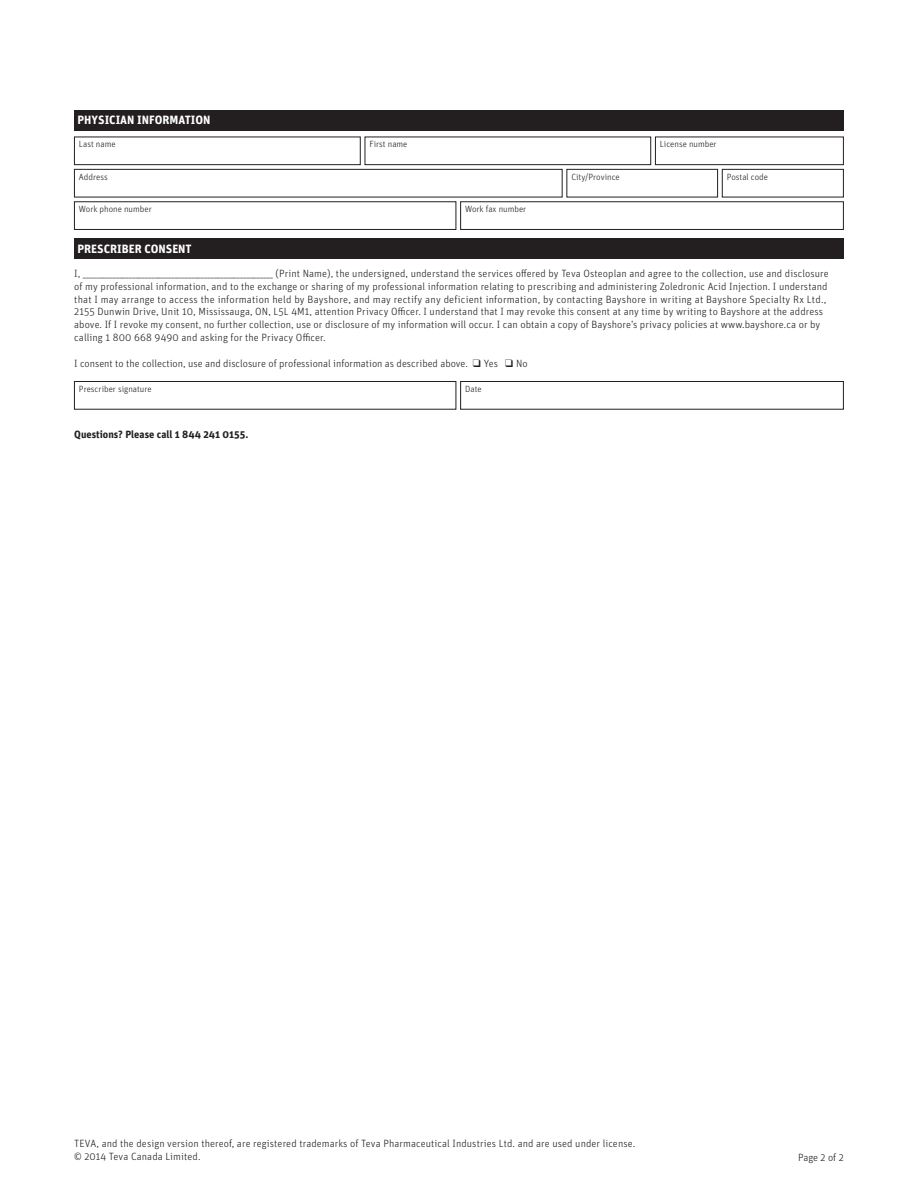
<style>
.page{position:relative;width:918px;height:1188px;background:#fff}
.page>*{position:absolute;margin:0;border:0;box-sizing:border-box;transform-origin:0 0}
.t1{font:700 12px "Unit OT";color:#fff}
.t2{font:300 10.5px/12.8px "Unit OT";letter-spacing:.01em;color:#231f20}
.t3{font:700 10.5px "Unit OT";color:#231f20}
.t4{font:300 9px "Unit OT";color:#231f20}
</style>
<div class="page">
<div style="left:74px;top:110px;width:770px;height:20px;background:#231f20"></div>
<div style="left:74px;top:137px;width:286px;height:28px;border:1px solid #231f20"></div>
<div style="left:74px;top:169px;width:488px;height:28px;border:1px solid #231f20"></div>
<div style="left:74px;top:202px;width:382px;height:28px;border:1px solid #231f20"></div>
<div style="left:460px;top:202px;width:384px;height:28px;border:1px solid #231f20"></div>
<div style="left:365px;top:137px;width:286px;height:28px;border:1px solid #231f20"></div>
<div style="left:655px;top:137px;width:189px;height:28px;border:1px solid #231f20"></div>
<div style="left:567px;top:169px;width:151px;height:28px;border:1px solid #231f20"></div>
<div style="left:722px;top:169px;width:122px;height:28px;border:1px solid #231f20"></div>
<div style="left:74px;top:238px;width:770px;height:20px;background:#231f20"></div>
<div style="left:74px;top:381px;width:382px;height:28px;border:1px solid #231f20"></div>
<div style="left:460px;top:381px;width:384px;height:28px;border:1px solid #231f20"></div>
<p class="t1" style="left:78px;top:113px;width:133px">PHYSICIAN INFORMATION</p>
<p class="t4" style="left:369px;top:139px;width:40px">First name</p>
<p class="t4" style="left:660px;top:139px;width:58px">License number</p>
<p class="t4" style="left:571px;top:171px;width:50px">City/Province</p>
<p class="t4" style="left:727px;top:171px;width:43px">Postal code</p>
<p class="t4" style="left:79px;top:139px;width:38px">Last name</p>
<p class="t4" style="left:79px;top:171px;width:30px">Address</p>
<p class="t4" style="left:79px;top:204px;width:74px">Work phone number</p>
<p class="t4" style="left:465px;top:204px;width:63px">Work fax number</p>
<p class="t1" style="left:78px;top:241px;width:89px">PRESCRIBER CONSEN</p>
<p class="t1" style="left:186px;top:241px;width:8px">T</p>
<p class="t2" style="left:74px;top:267px;width:756px">I, __________________________________________________________ (Print Name), the undersigned, understand the services offered by Teva Osteoplan and agree to the collection, use and disclosure of my professional information, and to the exchange or sharing of my professional information relating to prescribing and administering Zoledronic Acid Injection. I understand that I may arrange to access the information held by Bayshore, and may rectify any deficient information, by contacting Bayshore in writing at Bayshore Specialty Rx Ltd., 2155 Dunwin Drive, Unit 10, Mississauga, ON, L5L 4M1, attention Privacy Officer. I understand that I may revoke this consent at any time by writing to Bayshore at the address above. If I revoke my consent, no further collection, use or disclosure of my information will occur. I can obtain a copy of Bayshore’s privacy policies at www.bayshore.ca or by calling 1 800 668 9490 and asking for the Privacy Officer.</p>
<p class="t2" style="left:74px;top:358px;width:455px">I consent to the collection, use and disclosure of professional information as described above. ❑ Yes ❑ No</p>
<p class="t4" style="left:79px;top:384px;width:74px">Prescriber signature</p>
<p class="t4" style="left:465px;top:384px;width:18px">Date</p>
<p class="t3" style="left:74px;top:428px;width:176px">Questions? Please call 1 844 241 0155.</p>
<p class="t2" style="left:74px;top:1138px;width:563px">TEVA, and the design version thereof, are registered trademarks of Teva Pharmaceutical Industries Ltd. and are used under license. © 2014 Teva Canada Limited.</p>
<p class="t2" style="left:798px;top:1151px;width:47px">Page 2 of 2</p>
</div>
